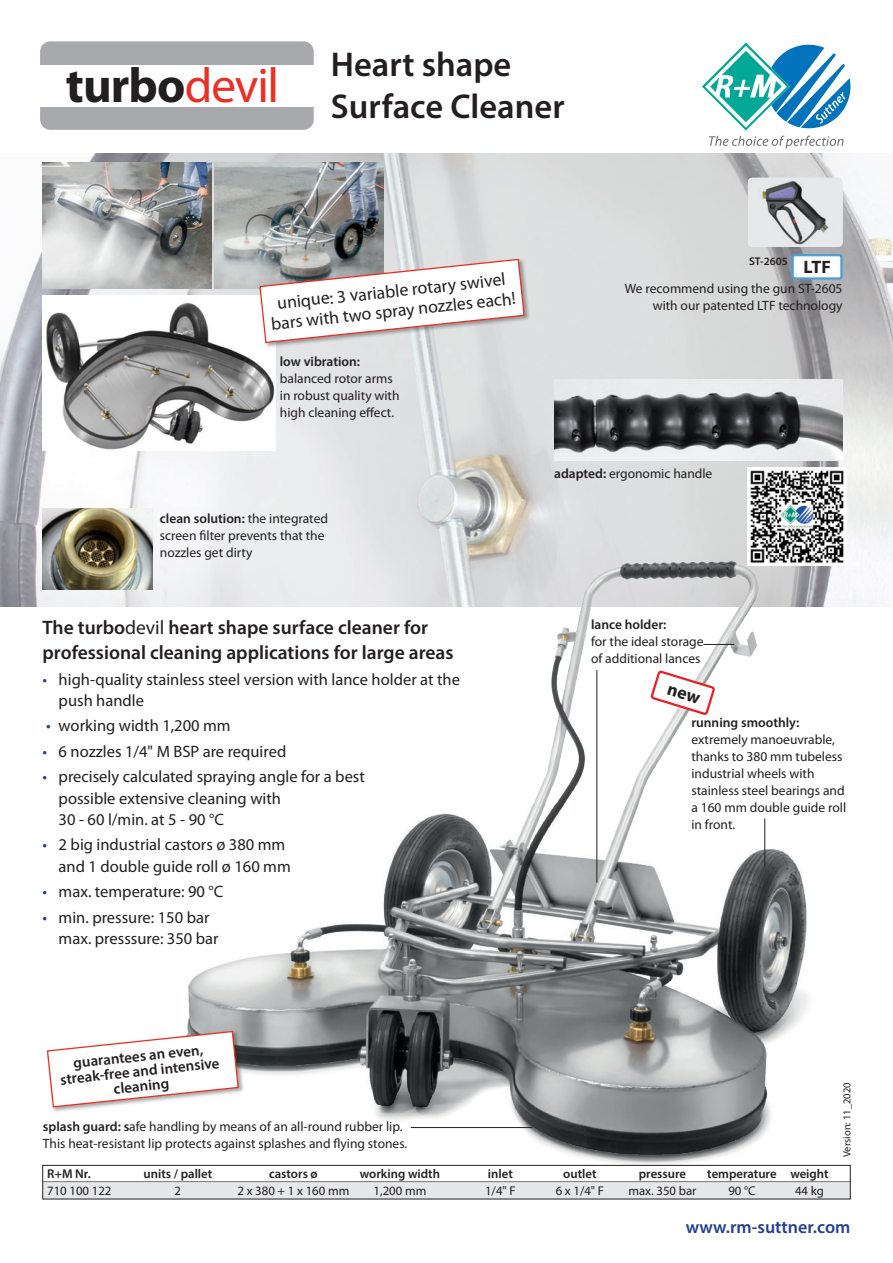
<style>
.page{position:relative;width:893px;height:1263px;background:#fff}
.page>*{position:absolute;margin:0;border:0;box-sizing:border-box;transform-origin:0 0}
.t1{font:700 49.2px "Myriad Pro";letter-spacing:-.015em;color:#231f20}
.t2{font:600 34.5px/42px "Myriad Pro";color:#231f20}
.t3{font:600 19.5px/25.5px "Myriad Pro";color:#231f20}
.t4{font:600 18px "Myriad Pro";color:#253f8e}
.t5{font:700 18px "Myriad Pro";color:#231f20}
.t6{font:17.7px/20px "Myriad Pro";color:#231f20;text-align:center}
.t7{font:16.5px/21.3px "Myriad Pro";color:#231f20}
.t8{font:600 15px/15px "Myriad Pro";color:#231f20;text-align:center}
.t9{font:13.5px/17px "Myriad Pro";color:#231f20}
.t10{font:600 13.5px "Myriad Pro";color:#231f20}
.t11{font:600 12.75px "Myriad Pro";color:#231f20}
.t12{font:12.75px "Myriad Pro";color:#231f20}
.t13{font:600 11.25px "Myriad Pro";color:#231f20}
.t14{font:10.5px "Myriad Pro";color:#231f20}
.s1{font-weight:400;color:#ee2e22}
.s2{font-weight:600}
.s3{font-weight:400}
.s4{color:#253f8e}
</style>
<div class="page">
<img style="left:0;top:153px;width:893px;height:453px">
<div style="left:793px;top:255px;width:48px;height:23px;background:#fff;border-radius:2px"></div>
<div style="left:791px;top:254px;width:51px;height:26px;border:2px solid #4e9ed6;border-radius:2px"></div>
<svg style="left:40px;top:41px;width:274px;height:89px;background:#abacb0"></svg>
<div style="left:37px;top:65px;width:280px;height:41px;background:#fff"></div>
<img style="left:748px;top:178px;width:94px;height:69px">
<img style="left:183px;top:531px;width:640px;height:634px">
<div style="left:46px;top:1030px;width:198px;height:83px;background:#231f20;opacity:.4"></div>
<svg style="left:46px;top:1030px;width:194px;height:78px"></svg>
<img style="left:43px;top:509px;width:109px;height:80px">
<img style="left:554px;top:380px;width:288px;height:80px">
<img style="left:748px;top:467px;width:98px;height:98px">
<img style="left:43px;top:296px;width:232px;height:154px">
<svg style="left:702px;top:43px;width:148px;height:106px"></svg>
<hr style="left:703px;top:644px;width:31px;height:1px;background:#231f20">
<img style="left:43px;top:162px;width:168px;height:127px">
<img style="left:215px;top:162px;width:169px;height:127px">
<div style="left:43px;top:1182px;width:807px;height:17px;background:#e6e7e9"></div>
<div style="left:43px;top:1165px;width:807px;height:34px;border:1px solid #231f20"></div>
<hr style="left:411px;top:1127px;width:121px;height:1px;background:#231f20">
<hr style="left:597px;top:670px;width:1px;height:212px;background:#231f20">
<hr style="left:764px;top:818px;width:1px;height:48px;background:#231f20">
<div style="left:259px;top:258px;width:271px;height:91px;background:#231f20;opacity:.4"></div>
<svg style="left:259px;top:258px;width:266px;height:86px"></svg>
<svg style="left:649px;top:669px;width:68px;height:48px"></svg>
<h1 class="t1" style="left:66px;top:54px;width:215px">turbo<span class="s1">devil</span></h1>
<h2 class="t2" style="left:331px;top:42px;width:235px">Heart shape<br>Surface Cleaner</h2>
<h3 class="t6" style="left:268px;top:294px;width:247px;rotate:-6deg">unique: 3 variable rotary swivel bars with two spray nozzles each!</h3>
<p class="t10" style="left:280px;top:353px;width:82px">low vibration:</p>
<p class="t9" style="left:280px;top:370px;width:121px">balanced rotor arms in robust quality with high cleaning effect.</p>
<p class="t13" style="left:749px;top:254px;width:40px">ST-2605</p>
<h3 class="t5" style="left:804px;top:255px;width:29px">LTF</h3>
<p class="t9" style="left:625px;top:281px;width:219px;text-align:right">We recommend using the gun ST-2605 with our patented LTF technology</p>
<p class="t9" style="left:160px;top:510px;width:170px"><span class="s2">clean solution:</span> the integrated screen filter prevents that the nozzles get dirty</p>
<h3 class="t3" style="left:43px;top:614px;width:412px">The turbo<span class="s3">devil</span> heart shape surface cleaner for professional cleaning applications for large areas</h3>
<p class="t7" style="left:59px;top:669px;width:403px;text-indent:-16px"><span class="s4">•</span> high-quality stainless steel version with lance holder at the push handle</p>
<p class="t7" style="left:46px;top:715px;width:186px"><span class="s4">•</span> working width 1,200 mm</p>
<p class="t7" style="left:43px;top:741px;width:245px"><span class="s4">•</span> 6 nozzles 1/4" M BSP are required</p>
<p class="t7" style="left:59px;top:766px;width:308px;text-indent:-16px"><span class="s4">•</span> precisely calculated spraying angle for a best possible extensive cleaning with<br>30 - 60 l/min. at 5 - 90 °C</p>
<p class="t7" style="left:59px;top:835px;width:234px;text-indent:-16px"><span class="s4">•</span> 2 big industrial castors ø 380 mm and 1 double guide roll ø 160 mm</p>
<p class="t7" style="left:43px;top:881px;width:182px"><span class="s4">•</span> max. temperature: 90 °C</p>
<p class="t7" style="left:59px;top:907px;width:161px;text-indent:-16px"><span class="s4">•</span> min. pressure: 150 bar max. presssure: 350 bar</p>
<p class="t8" style="left:58px;top:1057px;width:162px;rotate:-6deg">guarantees an even, streak-free and intensive cleaning</p>
<p class="t9" style="left:43px;top:1118px;width:366px"><span class="s2">splash guard: s</span>afe handling by means of an all-round rubber lip.<br>This heat-resistant lip protects against splashes and flying stones.</p>
<p class="t9" style="left:554px;top:465px;width:160px"><span class="s2">adapted:</span> ergonomic handle</p>
<p class="t10" style="left:591px;top:616px;width:77px">lance holder:</p>
<p class="t9" style="left:591px;top:634px;width:114px">for the ideal storage of additional lances</p>
<p class="t10" style="left:691px;top:714px;width:109px">running smoothly:</p>
<p class="t9" style="left:691px;top:731px;width:156px">extremely manoeuvrable, thanks to 380 mm tubeless industrial wheels with stainless steel bearings and a 160 mm double guide roll in front.</p>
<p class="t14" style="left:841px;top:1157px;width:76px;rotate:-90deg">Version: 11_2020</p>
<p class="t11" style="left:47px;top:1165px;width:45px">R+M Nr.</p>
<p class="t11" style="left:144px;top:1165px;width:70px">units / pallet</p>
<p class="t11" style="left:269px;top:1165px;width:50px">castors ø</p>
<p class="t11" style="left:360px;top:1165px;width:82px">working width</p>
<p class="t11" style="left:488px;top:1165px;width:26px">inlet</p>
<p class="t11" style="left:563px;top:1165px;width:35px">outlet</p>
<p class="t11" style="left:639px;top:1165px;width:49px">pressure</p>
<p class="t11" style="left:707px;top:1165px;width:123px">temperature weight</p>
<p class="t12" style="left:47px;top:1184px;width:66px">710 100 122</p>
<p class="t12" style="left:175px;top:1184px;width:8px">2</p>
<p class="t12" style="left:237px;top:1184px;width:113px">2 x 380 + 1 x 160 mm</p>
<p class="t12" style="left:373px;top:1184px;width:54px">1,200 mm</p>
<p class="t12" style="left:485px;top:1184px;width:32px">1/4" F</p>
<p class="t12" style="left:556px;top:1184px;width:50px">6 x 1/4" F</p>
<p class="t12" style="left:628px;top:1184px;width:69px">max. 350 bar</p>
<p class="t12" style="left:728px;top:1184px;width:29px">90 °C</p>
<p class="t12" style="left:795px;top:1184px;width:30px">44 kg</p>
<h3 class="t4" style="left:686px;top:1215px;width:166px">www.rm-suttner.com</h3>
</div>
